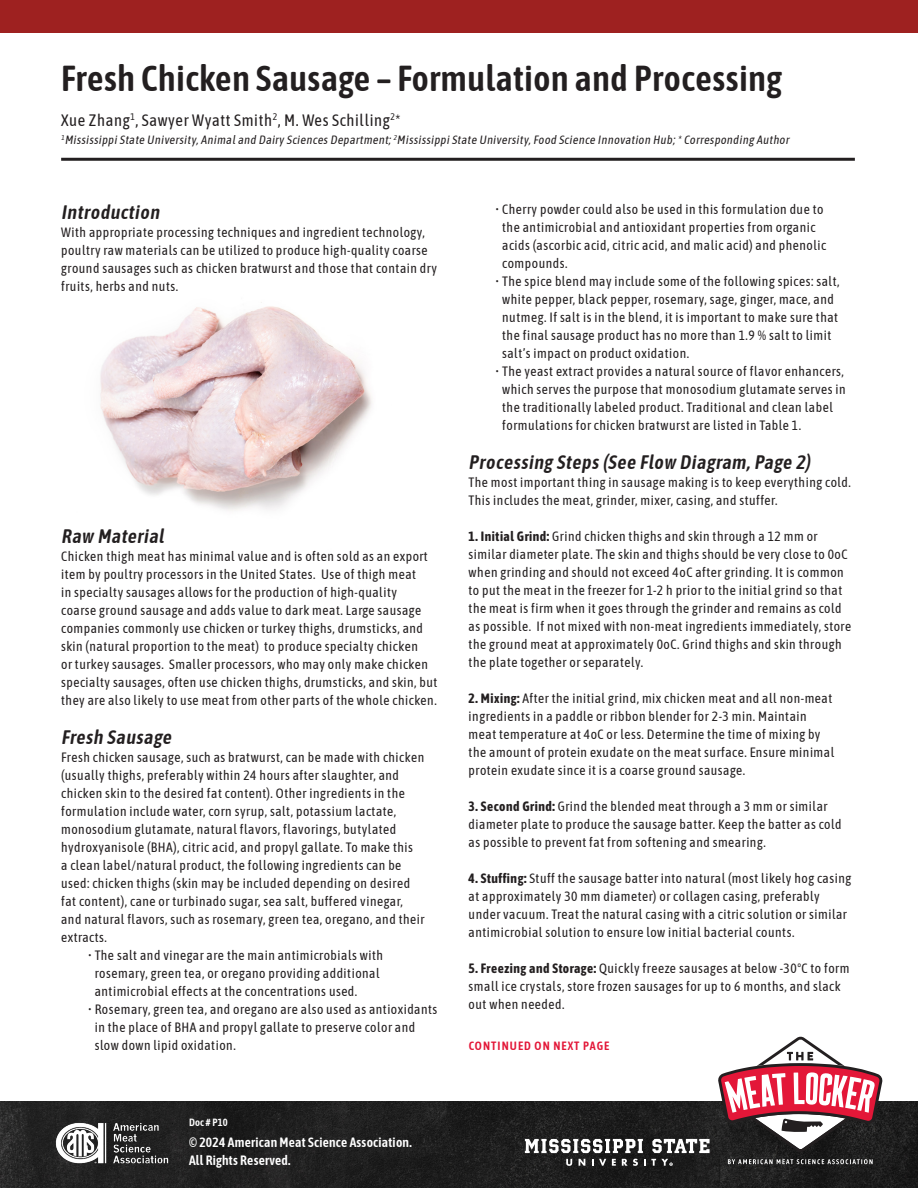
<style>
.page{position:relative;width:918px;height:1188px;background:#fff}
.page>*{position:absolute;margin:0;border:0;box-sizing:border-box;transform-origin:0 0}
.t1{font:600 36px "Asap Condensed";letter-spacing:.02em;color:#231f20}
.t2{font:italic 600 19.5px "Asap Condensed";color:#231f20}
.t3{font:16.5px "Asap Condensed";letter-spacing:.04em;color:#231f20}
.t4{font:13.5px/18px "Asap Condensed";letter-spacing:.04em;color:#231f20}
.t5{font:600 13.5px "Asap Condensed";letter-spacing:.02em;color:#fff}
.t6{font:italic 12px "Asap Condensed";color:#231f20}
.t7{font:600 12px "Asap Condensed";letter-spacing:.09em;color:#e31738}
.t8{font:600 10.5px "Asap Condensed";letter-spacing:.02em;color:#fff}
.s1{font-weight:700}
</style>
<div class="page">
<img style="left:100px;top:302px;width:272px;height:209px">
<div style="left:0;top:0;width:918px;height:33px;background:#9e2120"></div>
<hr style="left:61px;top:158px;width:794px;height:3px;background:#231f20">
<img style="left:0;top:1101px;width:918px;height:87px">
<img style="left:53px;top:1108px;width:118px;height:71px">
<svg style="left:718px;top:1036px;width:165px;height:116px"></svg>
<svg style="left:728px;top:1159px;width:145px;height:5px"></svg>
<svg style="left:525px;top:1139px;width:118px;height:14px"></svg>
<svg style="left:652px;top:1139px;width:58px;height:14px"></svg>
<svg style="left:566px;top:1159px;width:6px;height:7px"></svg>
<svg style="left:579px;top:1159px;width:6px;height:7px"></svg>
<svg style="left:592px;top:1159px;width:14px;height:7px"></svg>
<svg style="left:612px;top:1159px;width:4px;height:7px"></svg>
<svg style="left:622px;top:1159px;width:16px;height:7px"></svg>
<svg style="left:644px;top:1159px;width:29px;height:7px"></svg>
<p class="t1" style="left:61px;top:53px;width:722px">Fresh Chicken Sausage – Formulation and Processing</p>
<p class="t3" style="left:61px;top:109px;width:341px">Xue Zhang<sup>1</sup>, Sawyer Wyatt Smith<sup>2</sup>, M. Wes Schilling<sup>2</sup>*</p>
<p class="t6" style="left:61px;top:131px;width:732px"><sup>1</sup>MississippiState University,Animal and Dairy Sciences Department;<sup>2</sup>MississippiState University,Food Science Innovation Hub;* Corresponding Author</p>
<p class="t2" style="left:61px;top:199px;width:104px">Introduction</p>
<p class="t4" style="left:61px;top:223px;width:377px">With appropriate processing techniques and ingredient technology, poultry raw materials can be utilized to produce high-quality coarse ground sausages such as chicken bratwurst and those that contain dry fruits, herbs and nuts.</p>
<p class="t2" style="left:61px;top:523px;width:108px">Raw Material</p>
<p class="t4" style="left:61px;top:547px;width:378px">Chicken thigh meat has minimal value and is often sold as an export item by poultry processors in the United States. Use of thigh meat<br>in specialty sausages allows for the production of high-quality<br>coarse ground sausage and adds value to dark meat. Large sausage companies commonly use chicken or turkey thighs, drumsticks, and skin (natural proportion to the meat) to produce specialty chicken<br>or turkey sausages. Smaller processors, who may only make chicken specialty sausages, often use chicken thighs, drumsticks, and skin, but they are also likely to use meat from other parts of the whole chicken.</p>
<p class="t2" style="left:61px;top:724px;width:115px">Fresh Sausage</p>
<p class="t4" style="left:61px;top:748px;width:365px">Fresh chicken sausage, such as bratwurst, can be made with chicken (usually thighs, preferably within 24 hours after slaughter, and chicken skin to the desired fat content). Other ingredients in the formulation include water, corn syrup, salt, potassium lactate, monosodium glutamate, natural flavors, flavorings, butylated hydroxyanisole (BHA), citric acid, and propyl gallate. To make this<br>a clean label/natural product, the following ingredients can be used: chicken thighs (skin may be included depending on desired fat content), cane or turbinado sugar, sea salt, buffered vinegar, and natural flavors, such as rosemary, green tea, oregano, and their extracts.</p>
<p class="t4" style="left:95px;top:946px;width:290px;text-indent:-7px">• The salt and vinegar are the main antimicrobials with rosemary, green tea, or oregano providing additional antimicrobial effects at the concentrations used.</p>
<p class="t4" style="left:95px;top:1000px;width:344px;text-indent:-7px">• Rosemary, green tea, and oregano are also used as antioxidants in the place of BHA and propyl gallate to preserve color and slow down lipid oxidation.</p>
<p class="t8" style="left:189px;top:1115px;width:40px">Doc # P10</p>
<p class="t5" style="left:189px;top:1132px;width:224px">© 2024 American Meat Science Association.</p>
<p class="t5" style="left:189px;top:1150px;width:103px">All Rights Reserved.</p>
<p class="t4" style="left:502px;top:199px;width:325px;text-indent:-7px">• Cherry powder could also be used in this formulation due to the antimicrobial and antioxidant properties from organic acids (ascorbic acid, citric acid, and malic acid) and phenolic compounds.</p>
<p class="t4" style="left:502px;top:271px;width:339px;text-indent:-7px">• The spice blend may include some of the following spices: salt, white pepper, black pepper, rosemary, sage, ginger, mace, and nutmeg. If salt is in the blend, it is important to make sure that the final sausage product has no more than 1.9 % salt to limit salt’s impact on product oxidation.</p>
<p class="t4" style="left:502px;top:361px;width:345px;text-indent:-7px">• The yeast extract provides a natural source of flavor enhancers, which serves the purpose that monosodium glutamate serves in the traditionally labeled product. Traditional and clean label formulations for chicken bratwurst are listed in Table 1.</p>
<p class="t2" style="left:469px;top:448px;width:343px">Processing Steps (See Flow Diagram,Page 2)</p>
<p class="t4" style="left:469px;top:472px;width:384px">The most important thing in sausage making is to keep everything cold.<br>This includes the meat, grinder, mixer, casing, and stuffer.</p>
<p class="t4" style="left:469px;top:526px;width:384px"><span class="s1">1. Initial Grind:</span> Grind chicken thighs and skin through a 12 mm or similar diameter plate. The skin and thighs should be very close to 0oC when grinding and should not exceed 4oC after grinding. It is common to put the meat in the freezer for 1-2 h prior to the initial grind so that the meat is firm when it goes through the grinder and remains as cold as possible. If not mixed with non-meat ingredients immediately, store the ground meat at approximately 0oC. Grind thighs and skin through the plate together or separately.</p>
<p class="t4" style="left:469px;top:688px;width:367px"><span class="s1">2. Mixing:</span> After the initial grind, mix chicken meat and all non-meat ingredients in a paddle or ribbon blender for 2-3 min. Maintain meat temperature at 4oC or less. Determine the time of mixing by the amount of protein exudate on the meat surface. Ensure minimal protein exudate since it is a coarse ground sausage.</p>
<p class="t4" style="left:469px;top:796px;width:374px"><span class="s1">3. Second Grind:</span> Grind the blended meat through a 3 mm or similar diameter plate to produce the sausage batter. Keep the batter as cold as possible to prevent fat from softening and smearing.</p>
<p class="t4" style="left:469px;top:868px;width:384px"><span class="s1">4. Stuffing:</span> Stuff the sausage batter into natural (most likely hog casing at approximately 30 mm diameter) or collagen casing, preferably under vacuum. Treat the natural casing with a citric solution or similar antimicrobial solution to ensure low initial bacterial counts.</p>
<p class="t4" style="left:469px;top:958px;width:382px"><span class="s1">5. Freezing and Storage:</span> Quickly freeze sausages at below -30ºC to form small ice crystals, store frozen sausages for up to 6 months, and slack out when needed.</p>
<p class="t7" style="left:469px;top:1037px;width:142px">CONTINUED ON NEXT PAGE</p>
</div>
